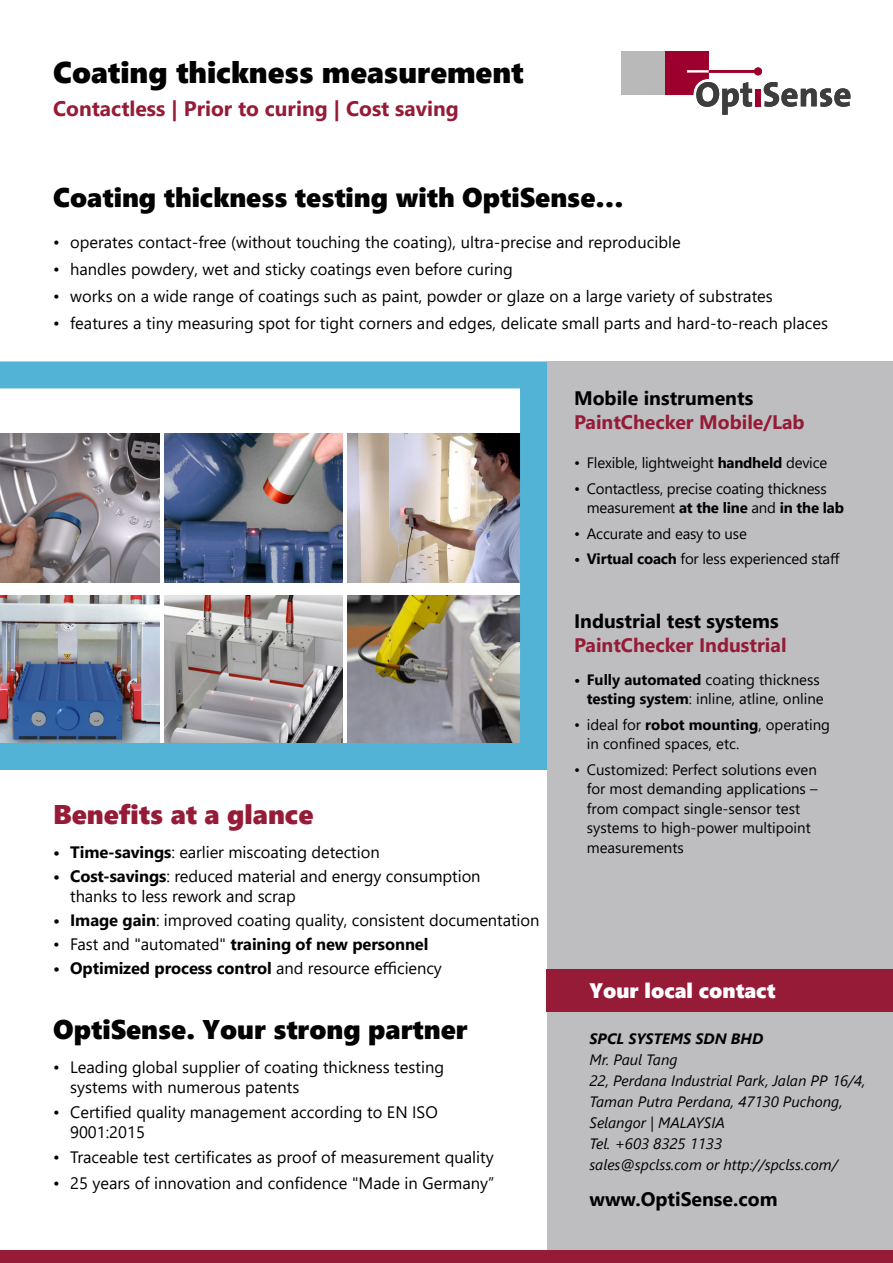
<style>
.page{position:relative;width:893px;height:1263px;background:#fff}
.page>*{position:absolute;margin:0;border:0;box-sizing:border-box;transform-origin:0 0}
.t1{font:30px "Segoe UI Black";color:#000100}
.t2{font:27px "Segoe UI Black";color:#000100}
.t3{font:27px "Segoe UI Black";color:#951b37}
.t4{font:700 21px "Segoe UI";color:#951b37}
.t5{font:21px "Segoe UI Black";color:#fff}
.t6{font:700 19.5px "Segoe UI";color:#000100}
.t7{font:700 19.5px "Segoe UI";color:#951b37}
.t8{font:16.5px/19.5px "Segoe UI";color:#000100}
.t9{font:700 16.5px "Segoe UI";letter-spacing:-.005em;color:#000100}
.t10{font:15px/19.5px "Segoe UI";color:#000100}
.t11{font:italic 15px/21px "Segoe UI";color:#000100}
.t12{font:italic 700 15px "Segoe UI";color:#000100}
.s1{font-weight:700}
.s2{font-weight:400}
</style>
<div class="page">
<div style="left:547px;top:361px;width:346px;height:902px;background:#bebec0"></div>
<img style="left:0;top:361px;width:547px;height:409px">
<div style="left:0;top:1250px;width:893px;height:13px;background:#951b37"></div>
<div style="left:621px;top:51px;width:44px;height:44px;background:#b9b9b9"></div>
<svg style="left:665px;top:51px;width:185px;height:64px"></svg>
<div style="left:546px;top:969px;width:347px;height:42px;background:#951b37"></div>
<h1 class="t1" style="left:53px;top:61px;width:472px">Coating thickness measurement</h1>
<p class="t4" style="left:53px;top:100px;width:407px">Contactless | Prior to curing | Cost saving</p>
<h2 class="t2" style="left:53px;top:187px;width:572px">Coating thickness testing with OptiSense…</h2>
<p class="t8" style="left:53px;top:234px;width:629px">• operates contact-free (without touching the coating), ultra-precise and reproducible</p>
<p class="t8" style="left:53px;top:261px;width:461px">• handles powdery, wet and sticky coatings even before curing</p>
<p class="t8" style="left:53px;top:288px;width:721px">• works on a wide range of coatings such as paint, powder or glaze on a large variety of substrates</p>
<p class="t8" style="left:53px;top:315px;width:776px">• features a tiny measuring spot for tight corners and edges, delicate small parts and hard-to-reach places</p>
<h2 class="t3" style="left:53px;top:804px;width:262px">Benefits at a glance</h2>
<p class="t8" style="left:53px;top:844px;width:328px"><span class="s1">• Time-savings</span>: earlier miscoating detection</p>
<p class="t8" style="left:70px;top:868px;width:412px;text-indent:-17px"><span class="s1">• Cost-savings</span>: reduced material and energy consumption thanks to less rework and scrap</p>
<p class="t8" style="left:53px;top:912px;width:488px"><span class="s1">• Image gain</span>: improved coating quality, consistent documentation</p>
<p class="t9" style="left:53px;top:938px;width:377px"><span class="s2">• Fast and "automated"</span> training of new personnel</p>
<p class="t9" style="left:53px;top:962px;width:390px">• Optimized process control <span class="s2">and resource efficiency</span></p>
<h2 class="t2" style="left:53px;top:1019px;width:416px">OptiSense. Your strong partner</h2>
<p class="t8" style="left:70px;top:1059px;width:375px;text-indent:-17px">• Leading global supplier of coating thickness testing systems with numerous patents</p>
<p class="t8" style="left:70px;top:1104px;width:369px;text-indent:-17px">• Certified quality management according to EN ISO<br>9001:2015</p>
<p class="t8" style="left:53px;top:1149px;width:442px">• Traceable test certificates as proof of measurement quality</p>
<p class="t8" style="left:53px;top:1175px;width:443px">• 25 years of innovation and confidence "Made in Germany”</p>
<p class="t6" style="left:574px;top:391px;width:181px">Mobile instruments</p>
<p class="t7" style="left:574px;top:415px;width:232px">PaintChecker Mobile/Lab</p>
<p class="t10" style="left:574px;top:454px;width:255px">• Flexible, lightweight <span class="s1">handheld</span> device</p>
<p class="t10" style="left:587px;top:480px;width:259px;text-indent:-13px">• Contactless, precise coating thickness measurement <span class="s1">at the line</span> and <span class="s1">in the lab</span></p>
<p class="t10" style="left:574px;top:525px;width:174px">• Accurate and easy to use</p>
<p class="t10" style="left:574px;top:550px;width:267px"><span class="s1">• Virtual coach</span> for less experienced staff</p>
<p class="t6" style="left:574px;top:614px;width:206px">Industrial test systems</p>
<p class="t7" style="left:574px;top:638px;width:214px">PaintChecker Industrial</p>
<p class="t10" style="left:574px;top:671px;width:251px;text-align:right"><span class="s1">• Fully automated</span> coating thickness <span class="s1">testing system</span>: inline, atline, online</p>
<p class="t10" style="left:587px;top:716px;width:245px;text-indent:-13px">• ideal for <span class="s1">robot mounting</span>, operating in confined spaces, etc.</p>
<p class="t10" style="left:587px;top:761px;width:232px;text-indent:-13px">• Customized: Perfect solutions even for most demanding applications – from compact single-sensor test systems to high-power multipoint measurements</p>
<p class="t5" style="left:589px;top:982px;width:187px">Your local contact</p>
<p class="t12" style="left:589px;top:1033px;width:175px">SPCL SYSTEMS SDN BHD</p>
<p class="t11" style="left:589px;top:1051px;width:277px">Mr. Paul Tang<br>22, Perdana Industrial Park, Jalan PP 16/4,<br>Taman Putra Perdana, 47130 Puchong,<br>Selangor | MALAYSIA<br>Tel. +603 8325 1133<br>sales@spclss.com or http://spclss.com/</p>
<p class="t6" style="left:589px;top:1192px;width:189px">www.OptiSense.com</p>
</div>
